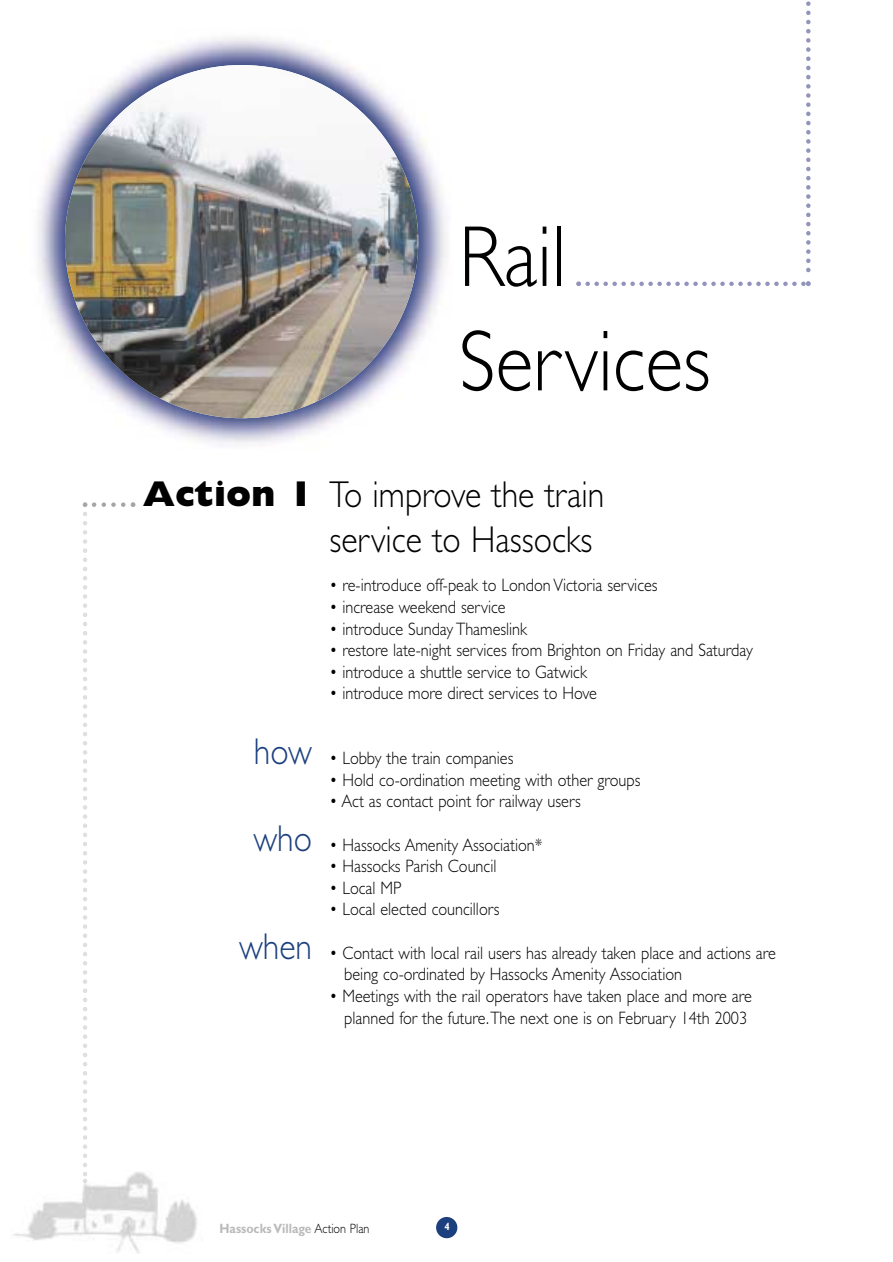
<style>
.page{position:relative;width:893px;height:1262px;background:#fff}
.page>*{position:absolute;margin:0;border:0;box-sizing:border-box;transform-origin:0 0}
.t1{font:300 87px/104.4px "Gill Sans";color:#000;scale:.9 1}
.t2{font:300 37.5px/45px "Gill Sans";color:#000;scale:.9 1}
.t3{font:300 37.5px "Gill Sans";color:#1c407e;scale:.9 1}
.t4{font:300 18px/21.6px "Gill Sans";color:#000;scale:.9 1}
.t5{font:700 13.5px "Gill Sans";color:#bababa;scale:.9 1}
.t6{font:700 10.5px "Gill Sans";color:#fff;scale:.9 1}
.s1{font-weight:800;font-size:36px}
.s2{font-weight:300;color:#000}
</style>
<div class="page">
<img style="left:13px;top:1172px;width:184px;height:81px">
<img style="left:18px;top:17px;width:448px;height:448px;border-radius:50%">
<div style="left:457px;top:225px;width:328px;height:210px;background:#fff"></div>
<svg style="left:576px;top:1px;width:234px;height:285px"></svg>
<svg style="left:83px;top:502px;width:52px;height:681px"></svg>
<img style="left:65px;top:65px;width:353px;height:353px;border-radius:50%">
<div style="left:436px;top:1216px;width:21px;height:22px;background:#1c407e;border-radius:50%"></div>
<h1 class="t1" style="left:459px;top:214px;width:281px">Rail<br>Services</h1>
<h2 class="t2" style="left:329px;top:476px;width:307px;text-indent:-187px"><span class="s1">Action 1</span> To improve the train service to Hassocks</h2>
<h2 class="t3" style="left:254px;top:739px;width:66px">how</h2>
<h2 class="t3" style="left:253px;top:825px;width:67px">who</h2>
<h2 class="t3" style="left:239px;top:933px;width:83px">when</h2>
<p class="t4" style="left:329px;top:576px;width:366px">• re-introduce off-peak to London Victoria services</p>
<p class="t4" style="left:329px;top:598px;width:197px">• increase weekend service</p>
<p class="t4" style="left:329px;top:619px;width:221px">• introduce Sunday Thameslink</p>
<p class="t4" style="left:329px;top:641px;width:472px">• restore late-night services from Brighton on Friday and Saturday</p>
<p class="t4" style="left:329px;top:663px;width:288px">• introduce a shuttle service to Gatwick</p>
<p class="t4" style="left:329px;top:684px;width:299px">• introduce more direct services to Hove</p>
<p class="t4" style="left:329px;top:749px;width:206px">• Lobby the train companies</p>
<p class="t4" style="left:329px;top:771px;width:347px">• Hold co-ordination meeting with other groups</p>
<p class="t4" style="left:329px;top:792px;width:281px">• Act as contact point for railway users</p>
<p class="t4" style="left:329px;top:835px;width:238px">• Hassocks Amenity Association*</p>
<p class="t4" style="left:329px;top:857px;width:187px">• Hassocks Parish Council</p>
<p class="t4" style="left:329px;top:879px;width:82px">• Local MP</p>
<p class="t4" style="left:329px;top:900px;width:191px">• Local elected councillors</p>
<p class="t4" style="left:344px;top:943px;width:481px;text-indent:-15px">• Contact with local rail users has already taken place and actions are being co-ordinated by Hassocks Amenity Association</p>
<p class="t4" style="left:329px;top:987px;width:471px;text-align:center">• Meetings with the rail operators have taken place and more are planned for the future.The next one is on February 14th 2003</p>
<p class="t5" style="left:219px;top:1224px;width:168px">Hassocks Village <span class="s2">Action Plan</span></p>
<p class="t6" style="left:444px;top:1223px;width:7px">4</p>
</div>
